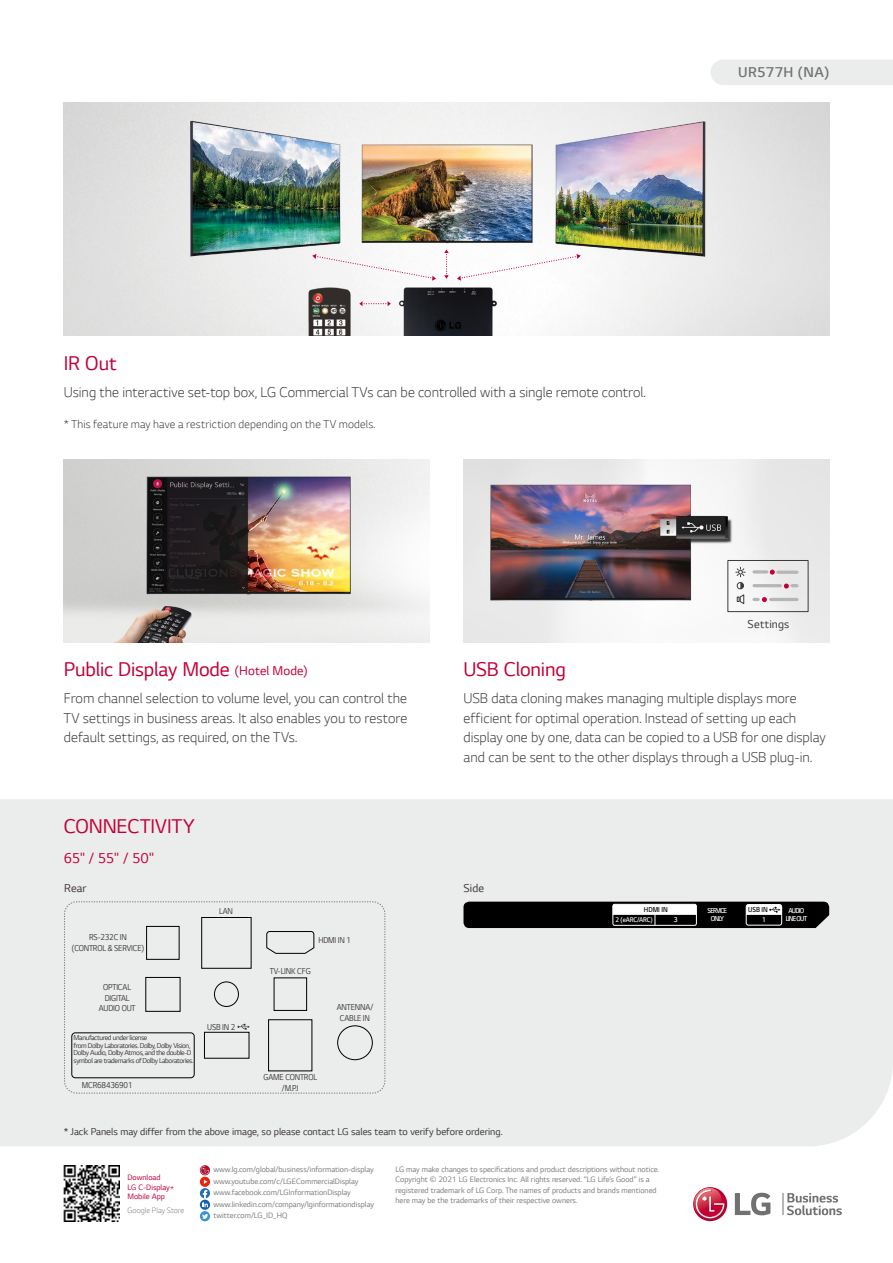
<style>
.page{position:relative;width:893px;height:1263px;background:#fff}
.page>*{position:absolute;margin:0;border:0;box-sizing:border-box;transform-origin:0 0}
.t1{font:21px "LG Smart";letter-spacing:-.005em;color:#c30037}
.t2{font:300 15px/19.5px "LG Smart";color:#3e3a39;text-align:justify}
.t3{font:15px "LG Smart";color:#c30037}
.t4{font:300 15px "LG Smart";letter-spacing:.03em;color:#727171}
.t5{font:300 12px "LG Smart";letter-spacing:.01em;color:#3e3a39}
.t6{font:12px "LG Smart";letter-spacing:.01em;color:#3e3a39}
.t7{font:10.5px "LG Smart";color:#3e3a39}
.t8{font:9px/10.5px "LG Smart";letter-spacing:-.02em;color:#3e3a39;text-align:center;scale:.9 1}
.t9{font:8.25px/11.6px "LG Smart";color:#7d7d7d}
.t10{font:8.25px/9.8px "LG Smart";color:#c30037}
.t11{font:300 8.25px "LG Smart";color:#7d7d7d}
.t12{font:7.5px/7.5px "LG Smart";letter-spacing:-.05em;color:#3e3a39}
.t13{font:300 7.5px/7.5px "LG Smart";letter-spacing:-.12em;color:#fff;text-align:center;scale:.9 1}
.t14{font:300 7.5px "LG Smart";color:#000;scale:.9 1}
.t15{font:300 7.2px "LG Smart";letter-spacing:-.02em;color:#fff;scale:.9 1}
.s1{font-size:13.5px}
</style>
<div class="page">
<div style="left:711px;top:60px;width:182px;height:25px;background:#ebecec"></div>
<div style="left:0;top:799px;width:893px;height:347px;background:#ebecec"></div>
<img style="left:64px;top:459px;width:365px;height:183px">
<svg style="left:782px;top:1193px;width:60px;height:22px"></svg>
<svg style="left:735px;top:1193px;width:35px;height:22px"></svg>
<svg style="left:693px;top:1187px;width:34px;height:34px"></svg>
<svg style="left:694px;top:1188px;width:31px;height:31px"></svg>
<div style="left:200px;top:1177px;width:10px;height:10px;background:#e72410;border-radius:50%"></div>
<div style="left:200px;top:1211px;width:10px;height:10px;background:#3596d4;border-radius:50%"></div>
<svg style="left:202px;top:1214px;width:6px;height:5px"></svg>
<svg style="left:200px;top:1165px;width:10px;height:10px"></svg>
<svg style="left:201px;top:1166px;width:8px;height:8px"></svg>
<svg style="left:200px;top:1199px;width:10px;height:11px"></svg>
<svg style="left:200px;top:1180px;width:10px;height:27px"></svg>
<img style="left:64px;top:1165px;width:56px;height:56px">
<img style="left:64px;top:102px;width:765px;height:234px">
<svg style="left:444px;top:249px;width:5px;height:30px"></svg>
<svg style="left:312px;top:254px;width:124px;height:27px"></svg>
<svg style="left:457px;top:254px;width:124px;height:27px"></svg>
<svg style="left:359px;top:301px;width:32px;height:5px"></svg>
<img style="left:463px;top:459px;width:366px;height:183px">
<hr style="left:754px;top:584px;width:26px;height:3px;background:#b5b6b6">
<div style="left:727px;top:560px;width:81px;height:52px;border:1px solid #3e3a39"></div>
<hr style="left:778px;top:571px;width:19px;height:3px;background:#b5b6b6">
<hr style="left:771px;top:598px;width:26px;height:3px;background:#b5b6b6">
<svg style="left:754px;top:570px;width:21px;height:5px"></svg>
<svg style="left:784px;top:583px;width:13px;height:5px"></svg>
<svg style="left:754px;top:597px;width:13px;height:5px"></svg>
<svg style="left:736px;top:567px;width:9px;height:37px"></svg>
<svg style="left:463px;top:902px;width:366px;height:26px;background:#2a2a2a"></svg>
<svg style="left:64px;top:901px;width:322px;height:193px;background:#e3e4e4"></svg>
<h2 class="t4" style="left:738px;top:62px;width:93px">UR577H (NA)</h2>
<h1 class="t1" style="left:64px;top:349px;width:55px">IR Out</h1>
<h2 class="t2" style="left:64px;top:382px;width:583px">Using the interactive set-top box, LG Commercial TVs can be controlled with a single remote control.</h2>
<h3 class="t5" style="left:64px;top:416px;width:313px">* This feature may have a restriction depending on the TV models.</h3>
<h3 class="t6" style="left:748px;top:616px;width:43px">Settings</h3>
<h1 class="t1" style="left:64px;top:655px;width:245px">Public Display Mode <span class="s1">(Hotel Mode)</span></h1>
<h1 class="t1" style="left:463px;top:655px;width:104px">USB Cloning</h1>
<h2 class="t2" style="left:463px;top:688px;width:364px;text-align:left">USB data cloning makes managing multiple displays more efficient for optimal operation. Instead of setting up each display one by one, data can be copied to a USB for one display and can be sent to the other displays through a USB plug-in.</h2>
<h2 class="t2" style="left:64px;top:688px;width:345px">From channel selection to volume level, you can control the TV settings in business areas. It also enables you to restore default settings, as required, on the TVs.</h2>
<h1 class="t1" style="left:64px;top:813px;width:132px">CONNECTIVITY</h1>
<h2 class="t3" style="left:64px;top:848px;width:92px">65" / 55" / 50"</h2>
<h3 class="t6" style="left:64px;top:880px;width:24px">Rear</h3>
<h3 class="t6" style="left:463px;top:880px;width:22px">Side</h3>
<p class="t8" style="left:72px;top:932px;width:82px">RS-232C IN (CONTROL &amp; SERVICE)</p>
<p class="t8" style="left:99px;top:982px;width:42px">OPTICAL<br>DIGITAL<br>AUDIO OUT</p>
<p class="t12" style="left:74px;top:1034px;width:121px">Manufactured under license<br>from Dolby Laboratories. Dolby, Dolby Vision, Dolby Audio, Dolby Atmos, and the double-D symbol are trademarks of Dolby Laboratories.</p>
<p class="t8" style="left:82px;top:1080px;width:58px">MCR68436901</p>
<p class="t8" style="left:219px;top:905px;width:17px">LAN</p>
<p class="t8" style="left:207px;top:1021px;width:33px">USB IN 2</p>
<p class="t8" style="left:318px;top:935px;width:38px">HDMI IN 1</p>
<p class="t8" style="left:270px;top:965px;width:47px">TV-LINK CFG</p>
<p class="t8" style="left:337px;top:1001px;width:42px">ANTENNA/<br>CABLE IN</p>
<p class="t8" style="left:263px;top:1071px;width:61px">GAME CONTROL /M.P.I</p>
<p class="t7" style="left:64px;top:1125px;width:440px">* Jack Panels may differ from the above image, so please contact LG sales team to verify before ordering.</p>
<p class="t14" style="left:644px;top:904px;width:28px">HDMI IN</p>
<p class="t13" style="left:708px;top:907px;width:23px">SERVICE<br>ONLY</p>
<p class="t15" style="left:616px;top:915px;width:43px">2 (eARC/ARC)</p>
<p class="t13" style="left:674px;top:916px;width:6px">3</p>
<p class="t10" style="left:128px;top:1172px;width:48px">Download<br>LG C-Display+<br>Mobile App</p>
<p class="t11" style="left:128px;top:1205px;width:58px">Google Play Store</p>
<p class="t9" style="left:213px;top:1163px;width:162px">www.lg.com/global/business/information-display www.youtube.com/c/LGECommercialDisplay www.facebook.com/LGInformationDisplay www.linkedin.com/company/lginformationdisplay twitter.com/LG_ID_HQ</p>
<p class="t9" style="left:395px;top:1163px;width:265px;line-height:10.5px">LG may make changes to specifications and product descriptions without notice.<br>Copyright © 2021 LG Electronics Inc. All rights reserved. “LG Life’s Good” is a registered trademark of LG Corp. The names of products and brands mentioned here may be the trademarks of their respective owners.</p>
<p class="t14" style="left:748px;top:905px;width:23px">USB IN</p>
<p class="t13" style="left:788px;top:907px;width:19px">AUDIO</p>
<p class="t13" style="left:762px;top:916px;width:6px">1</p>
<p class="t13" style="left:786px;top:914px;width:25px">LINE OUT</p>
</div>
